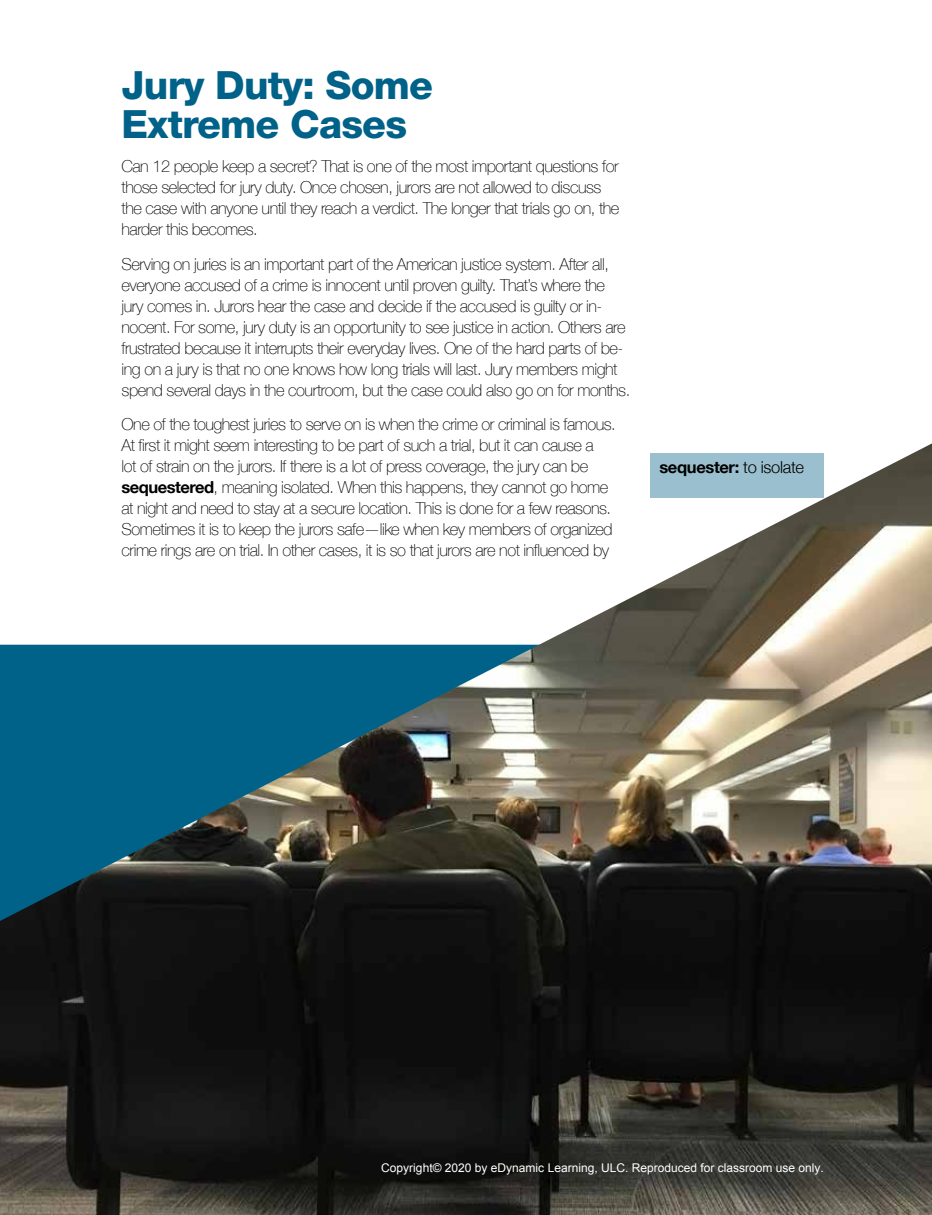
<style>
.page{position:relative;width:932px;height:1215px;background:#fff}
.page>*{position:absolute;margin:0;border:0;box-sizing:border-box;transform-origin:0 0}
.t1{font:800 39px/39px "Helvetica Neue";letter-spacing:-.02em;color:#006288}
.t2{font:100 16.5px/21px "Helvetica Neue";letter-spacing:-.03em;color:#000}
.t3{font:700 16.5px "Helvetica Neue";letter-spacing:-.02em;color:#000}
.t4{font:12px "Arial";color:#fff}
.s1{font-weight:700}
.s2{font-weight:300}
</style>
<div class="page">
<img style="left:0;top:443px;width:932px;height:772px">
<div style="left:650px;top:453px;width:174px;height:45px;background:#9ac0cf"></div>
<h1 class="t1" style="left:122px;top:65px;width:313px">Jury Duty: Some<br>Extreme Cases</h1>
<p class="t2" style="left:122px;top:155px;width:499px">Can 12 people keep a secret? That is one of the most important questions for those selected for jury duty. Once chosen, jurors are not allowed to discuss the case with anyone until they reach a verdict. The longer that trials go on, the harder this becomes.</p>
<p class="t2" style="left:122px;top:253px;width:510px">Serving on juries is an important part of the American justice system. After all, everyone accused of a crime is innocent until proven guilty. That’s where the jury comes in. Jurors hear the case and decide if the accused is guilty or in&shy;nocent. For some, jury duty is an opportunity to see justice in action. Others are frustrated because it interrupts their everyday lives. One of the hard parts of be&shy;ing on a jury is that no one knows how long trials will last. Jury members might spend several days in the courtroom, but the case could also go on for months.</p>
<p class="t2" style="left:122px;top:413px;width:496px">One of the toughest juries to serve on is when the crime or criminal is famous.<br>At first it might seem interesting to be part of such a trial, but it can cause a<br>lot of strain on the jurors. If there is a lot of press coverage, the jury can be <span class="s1">sequestered</span>, meaning isolated. When this happens, they cannot go home at night and need to stay at a secure location. This is done for a few reasons.<br>Sometimes it is to keep the jurors safe—like when key members of organized crime rings are on trial. In other cases, it is so that jurors are not influenced by</p>
<p class="t3" style="left:659px;top:454px;width:146px">sequester: <span class="s2">to isolate</span></p>
<p class="t4" style="left:381px;top:1160px;width:444px">Copyright© 2020 by eDynamic Learning, ULC. Reproduced for classroom use only.</p>
</div>
